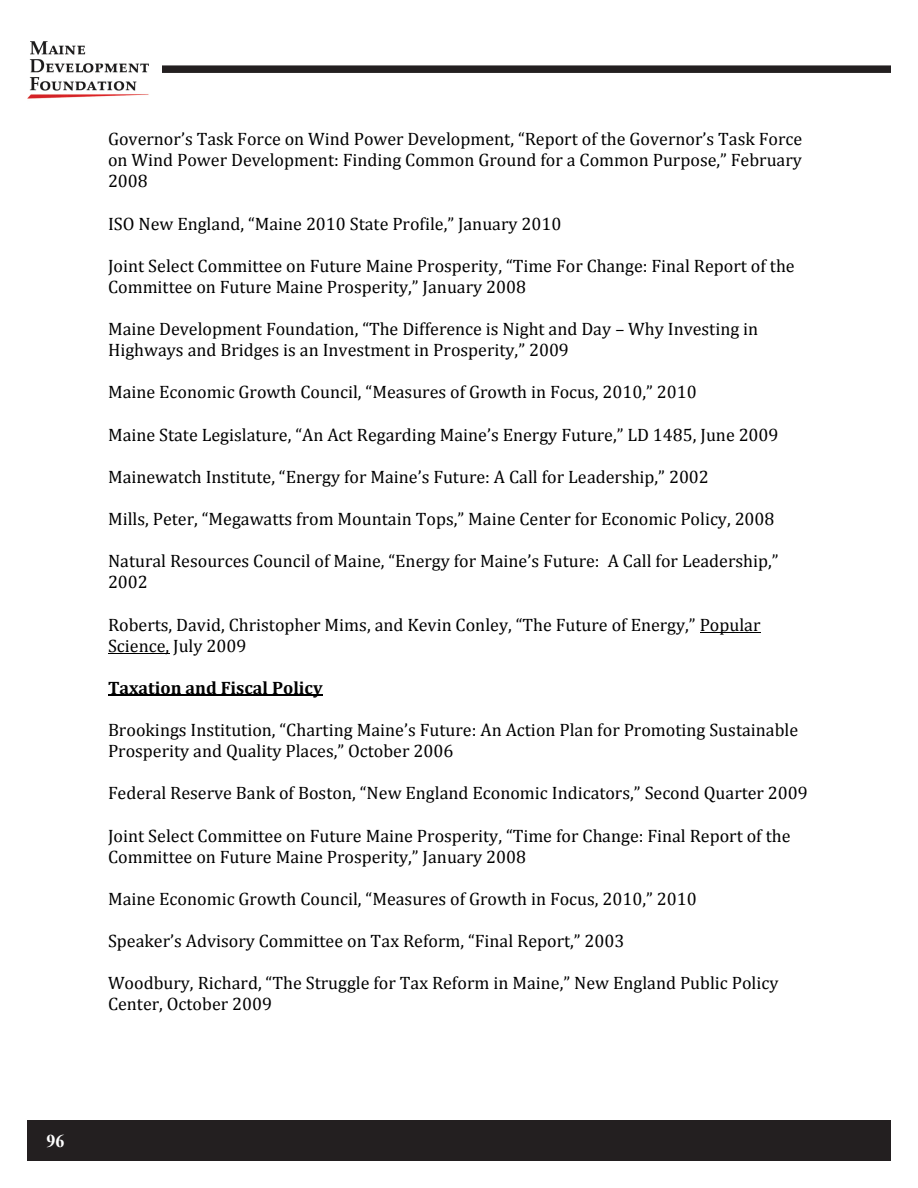
<style>
.page{position:relative;width:918px;height:1188px;background:#fff}
.page>*{position:absolute;margin:0;border:0;box-sizing:border-box;transform-origin:0 0}
.t1{font:18px/21.1px "Cambria";color:#000}
.t2{font:700 18px "Cambria";color:#000}
.t3{font:700 18px "Times New Roman";color:#fff}
</style>
<div class="page">
<img style="left:27px;top:41px;width:122px;height:58px">
<div style="left:27px;top:1120px;width:864px;height:41px;background:#231f20"></div>
<div style="left:162px;top:65px;width:729px;height:8px;background:#231f20"></div>
<hr style="left:700px;top:632px;width:61px;height:1px;background:#000">
<hr style="left:108px;top:653px;width:61px;height:1px;background:#000">
<hr style="left:108px;top:695px;width:215px;height:1px;background:#000">
<p class="t1" style="left:108px;top:128px;width:696px;text-align:justify">Governor’s Task Force on Wind Power Development, “Report of the Governor’s Task Force on Wind Power Development: Finding Common Ground for a Common Purpose,” February 2008</p>
<p class="t1" style="left:108px;top:213px;width:455px">ISO New England, “Maine 2010 State Profile,” January 2010</p>
<p class="t1" style="left:108px;top:255px;width:688px">Joint Select Committee on Future Maine Prosperity, “Time For Change: Final Report of the<br>Committee on Future Maine Prosperity,” January 2008</p>
<p class="t1" style="left:108px;top:318px;width:652px">Maine Development Foundation, “The Difference is Night and Day – Why Investing in<br>Highways and Bridges is an Investment in Prosperity,” 2009</p>
<p class="t1" style="left:108px;top:382px;width:590px">Maine Economic Growth Council, “Measures of Growth in Focus, 2010,” 2010</p>
<p class="t1" style="left:108px;top:424px;width:672px">Maine State Legislature, “An Act Regarding Maine’s Energy Future,” LD 1485, June 2009</p>
<p class="t1" style="left:108px;top:466px;width:602px">Mainewatch Institute, “Energy for Maine’s Future: A Call for Leadership,” 2002</p>
<p class="t1" style="left:108px;top:508px;width:668px">Mills, Peter, “Megawatts from Mountain Tops,” Maine Center for Economic Policy, 2008</p>
<p class="t1" style="left:108px;top:550px;width:672px">Natural Resources Council of Maine, “Energy for Maine’s Future: A Call for Leadership,”<br>2002</p>
<p class="t1" style="left:108px;top:614px;width:654px">Roberts, David, Christopher Mims, and Kevin Conley, “The Future of Energy,” Popular<br>Science, July 2009</p>
<p class="t2" style="left:108px;top:677px;width:216px">Taxation and Fiscal Policy</p>
<p class="t1" style="left:108px;top:719px;width:692px">Brookings Institution, “Charting Maine’s Future: An Action Plan for Promoting Sustainable<br>Prosperity and Quality Places,” October 2006</p>
<p class="t1" style="left:108px;top:783px;width:701px">Federal Reserve Bank of Boston, “New England Economic Indicators,” Second Quarter 2009</p>
<p class="t1" style="left:108px;top:825px;width:684px">Joint Select Committee on Future Maine Prosperity, “Time for Change: Final Report of the<br>Committee on Future Maine Prosperity,” January 2008</p>
<p class="t1" style="left:108px;top:888px;width:590px">Maine Economic Growth Council, “Measures of Growth in Focus, 2010,” 2010</p>
<p class="t1" style="left:108px;top:930px;width:518px">Speaker’s Advisory Committee on Tax Reform, “Final Report,” 2003</p>
<p class="t1" style="left:108px;top:973px;width:672px">Woodbury, Richard, “The Struggle for Tax Reform in Maine,” New England Public Policy<br>Center, October 2009</p>
<p class="t3" style="left:46px;top:1128px;width:19px">96</p>
</div>
